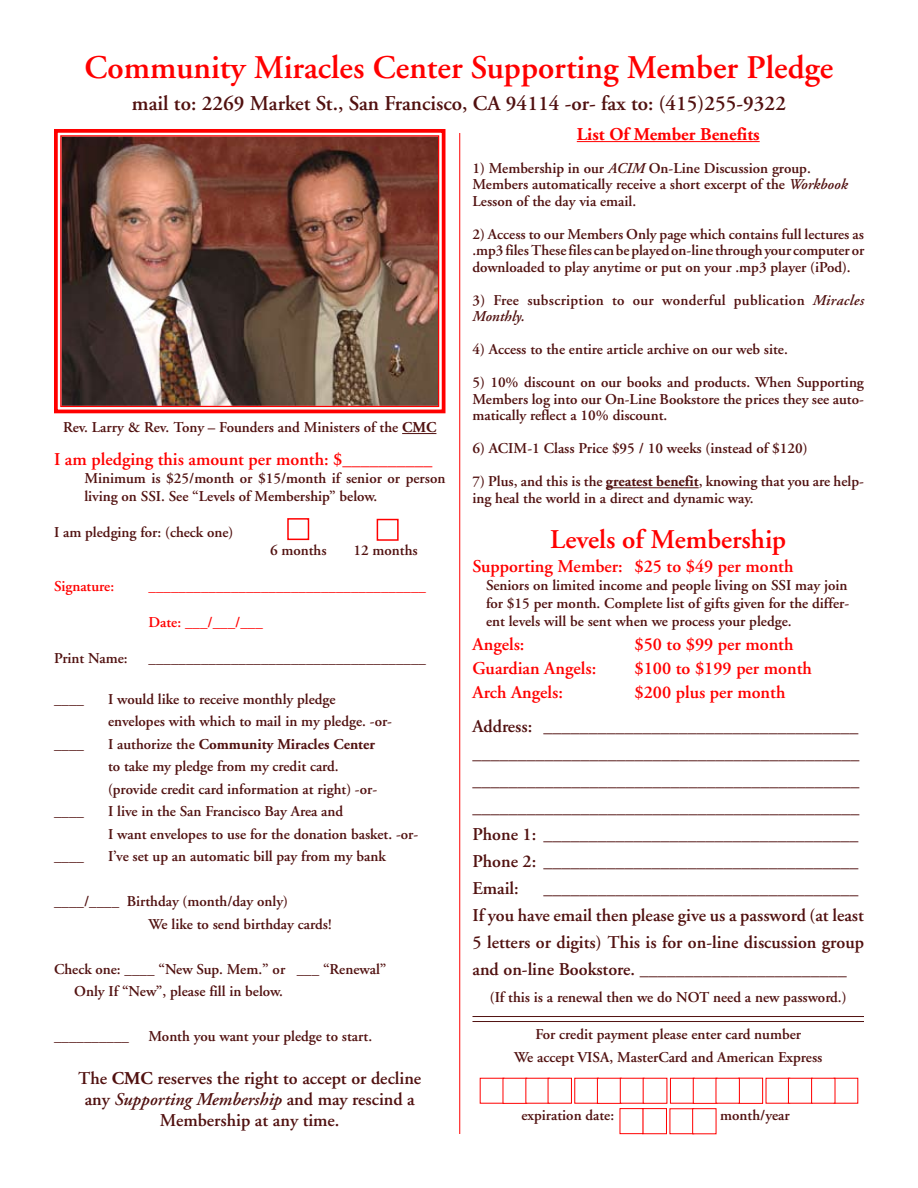
<style>
.page{position:relative;width:918px;height:1188px;background:#fff}
.page>*{position:absolute;margin:0;border:0;box-sizing:border-box;transform-origin:0 0}
.t1{font:600 33px "Adobe Garamond";color:#f00}
.t2{font:600 27px "Adobe Garamond";color:#f00}
.t3{font:600 21px "Adobe Garamond";color:#511110}
.t4{font:600 18px/27px "Adobe Garamond";color:#511110;text-align:justify}
.t5{font:600 18px "Adobe Garamond";color:#f00}
.t6{font:700 18px "Adobe Garamond";color:#f00}
.t7{font:600 15px/22.5px "Adobe Garamond";color:#511110}
.t8{font:600 15px "Adobe Garamond";color:#f00}
.t9{font:600 15px/16.5px "Adobe Garamond";letter-spacing:.02em;color:#511110}
.s1{font-weight:700}
.s2{font-style:italic}
</style>
<div class="page">
<div style="left:287px;top:518px;width:22px;height:22px;background:#fff;border:2px solid #f00"></div>
<hr style="left:472px;top:1016px;width:392px;height:1px;background:#511110">
<hr style="left:472px;top:1021px;width:392px;height:1px;background:#511110">
<div style="left:788px;top:1078px;width:24px;height:25px;background:#fff;border:1px solid #f00"></div>
<div style="left:811px;top:1078px;width:24px;height:25px;background:#fff;border:1px solid #f00"></div>
<div style="left:670px;top:1078px;width:24px;height:25px;background:#fff;border:1px solid #f00"></div>
<div style="left:739px;top:1078px;width:24px;height:26px;background:#fff;border:1px solid #f00"></div>
<div style="left:693px;top:1078px;width:24px;height:26px;background:#fff;border:1px solid #f00"></div>
<div style="left:716px;top:1078px;width:24px;height:25px;background:#fff;border:1px solid #f00"></div>
<div style="left:597px;top:1078px;width:24px;height:26px;background:#fff;border:1px solid #f00"></div>
<div style="left:620px;top:1078px;width:24px;height:25px;background:#fff;border:1px solid #f00"></div>
<div style="left:643px;top:1078px;width:24px;height:25px;background:#fff"></div>
<div style="left:503px;top:1078px;width:24px;height:26px;background:#fff;border:1px solid #f00"></div>
<div style="left:526px;top:1078px;width:24px;height:25px;background:#fff"></div>
<div style="left:548px;top:1078px;width:24px;height:25px;background:#fff;border:1px solid #f00"></div>
<div style="left:643px;top:1108px;width:24px;height:26px;background:#fff;border:1px solid #f00"></div>
<div style="left:620px;top:1108px;width:23px;height:26px;background:#fff;border:1px solid #f00"></div>
<div style="left:670px;top:1109px;width:24px;height:25px;background:#fff;border:1px solid #f00"></div>
<div style="left:692px;top:1108px;width:24px;height:26px;background:#fff;border:1px solid #f00"></div>
<hr style="left:459px;top:133px;width:1px;height:1001px;background:#f00">
<div style="left:377px;top:519px;width:22px;height:22px;background:#fff;border:2px solid #f00"></div>
<img style="left:54px;top:129px;width:392px;height:285px">
<div style="left:60px;top:135px;width:379px;height:272px;border:1px solid #f00"></div>
<hr style="left:577px;top:141px;width:183px;height:1px;background:#f00">
<hr style="left:606px;top:487px;width:93px;height:1px;background:#511110">
<hr style="left:402px;top:433px;width:34px;height:1px;background:#511110">
<h1 class="t1" style="left:85px;top:50px;width:750px">Community Miracles Center Supporting Member Pledge</h1>
<h3 class="t3" style="left:132px;top:92px;width:656px">mail to: 2269 Market St., San Francisco, CA 94114 -or- fax to: (415)255-9322</h3>
<p class="t7" style="left:63px;top:416px;width:375px">Rev. Larry &amp; Rev. Tony – Founders and Ministers of the <span class="s1">CMC</span></p>
<p class="t5" style="left:54px;top:450px;width:380px">I am pledging this amount per month: $__________</p>
<p class="t7" style="left:84px;top:470px;width:363px;line-height:18px">Minimum is $25/month or $15/month if senior or person living on SSI. See “Levels of Membership” below.</p>
<p class="t7" style="left:54px;top:522px;width:181px">I am pledging for: (check one)</p>
<p class="t7" style="left:270px;top:540px;width:58px">6 months</p>
<p class="t7" style="left:353px;top:540px;width:66px">12 months</p>
<p class="t8" style="left:54px;top:578px;width:62px">Signature:</p>
<p class="t8" style="left:149px;top:578px;width:279px">_____________________________________</p>
<p class="t8" style="left:149px;top:614px;width:116px">Date: ___/___/___</p>
<p class="t7" style="left:54px;top:648px;width:75px">Print Name:</p>
<p class="t7" style="left:149px;top:648px;width:279px">_____________________________________</p>
<p class="t7" style="left:54px;top:688px;width:31px">____</p>
<p class="t7" style="left:108px;top:688px;width:286px">I would like to receive monthly pledge envelopes with which to mail in my pledge. -or-</p>
<p class="t7" style="left:54px;top:733px;width:31px">____</p>
<p class="t7" style="left:108px;top:733px;width:271px">I authorize the <span class="s1">Community Miracles Center </span>to take my pledge from my credit card. (provide credit card information at right) -or-</p>
<p class="t7" style="left:54px;top:801px;width:31px">____</p>
<p class="t7" style="left:108px;top:801px;width:312px">I live in the San Francisco Bay Area and<br>I want envelopes to use for the donation basket. -or-</p>
<p class="t7" style="left:54px;top:846px;width:31px">____</p>
<p class="t7" style="left:108px;top:846px;width:279px">I’ve set up an automatic bill pay from my bank</p>
<p class="t7" style="left:149px;top:891px;width:185px;text-indent:-95px">____/____ Birthday (month/day only)<br>We like to send birthday cards!</p>
<p class="t7" style="left:74px;top:958px;width:314px;text-indent:-20px">Check one: ____ “New Sup. Mem.” or ___ “Renewal”<br>Only If “New”, please fill in below.</p>
<p class="t7" style="left:54px;top:1026px;width:76px">__________</p>
<p class="t7" style="left:149px;top:1026px;width:225px">Month you want your pledge to start.</p>
<p class="t4" style="left:78px;top:1068px;width:345px;line-height:21px;text-align:center">The <span class="s1">CMC</span> reserves the right to accept or decline any <span class="s2">Supporting Membership</span> and may rescind a<br>Membership at any time.</p>
<p class="t6" style="left:577px;top:124px;width:184px">List Of Member Benefits</p>
<p class="t7" style="left:472px;top:160px;width:377px;line-height:16.5px">1) Membership in our <span class="s2">ACIM</span> On-Line Discussion group.<br>Members automatically receive a short excerpt of the <span class="s2">Workbook<br></span>Lesson of the day via email.</p>
<p class="t7" style="left:472px;top:226px;width:393px;line-height:16.5px;text-align:justify">2) Access to our Members Only page which contains full lectures as .mp3 files These files can be played on-line through your computer or downloaded to play anytime or put on your .mp3 player (iPod).</p>
<p class="t9" style="left:472px;top:292px;width:393px">3) Free subscription to our wonderful publication <span class="s2">Miracles<br>Monthly.</span></p>
<p class="t7" style="left:472px;top:339px;width:317px">4) Access to the entire article archive on our web site.</p>
<p class="t7" style="left:472px;top:375px;width:393px;line-height:16.5px;text-align:justify">5) 10% discount on our books and products. When Supporting Members log into our On-Line Bookstore the prices they see auto&shy;matically reflect a 10% discount.</p>
<p class="t7" style="left:472px;top:438px;width:337px">6) ACIM-1 Class Price $95 / 10 weeks (instead of $120)</p>
<p class="t7" style="left:472px;top:474px;width:393px;line-height:16.5px">7) Plus, and this is the <span class="s1">greatest benefit</span>, knowing that you are help&shy;ing heal the world in a direct and dynamic way.</p>
<h2 class="t2" style="left:550px;top:525px;width:237px">Levels of Membership</h2>
<p class="t5" style="left:472px;top:557px;width:322px">Supporting Member: $25 to $49 per month</p>
<p class="t7" style="left:486px;top:577px;width:365px;line-height:18px;text-align:justify">Seniors on limited income and people living on SSI may join for $15 per month. Complete list of gifts given for the differ&shy;ent levels will be sent when we process your pledge.</p>
<p class="t5" style="left:472px;top:635px;width:54px">Angels:</p>
<p class="t5" style="left:634px;top:635px;width:160px">$50 to $99 per month</p>
<p class="t5" style="left:472px;top:659px;width:125px">Guardian Angels:</p>
<p class="t5" style="left:634px;top:659px;width:179px">$100 to $199 per month</p>
<p class="t5" style="left:472px;top:683px;width:92px">Arch Angels:</p>
<p class="t5" style="left:634px;top:683px;width:152px">$200 plus per month</p>
<p class="t4" style="left:472px;top:713px;width:388px">Address: ___________________________________ ___________________________________________ ___________________________________________ ___________________________________________ Phone 1: ___________________________________ Phone 2: ___________________________________ Email:</p>
<p class="t4" style="left:472px;top:875px;width:393px;text-align:left;text-indent:71px">___________________________________ If you have email then please give us a password (at least 5 letters or digits) This is for on-line discussion group and on-line Bookstore. _______________________</p>
<p class="t7" style="left:490px;top:986px;width:358px">(If this is a renewal then we do NOT need a new password.)</p>
<p class="t7" style="left:514px;top:1023px;width:310px;text-align:center">For credit payment please enter card number<br>We accept VISA, MasterCard and American Express</p>
<p class="t7" style="left:521px;top:1104px;width:94px">expiration date:</p>
<p class="t7" style="left:720px;top:1104px;width:71px">month/year</p>
</div>
